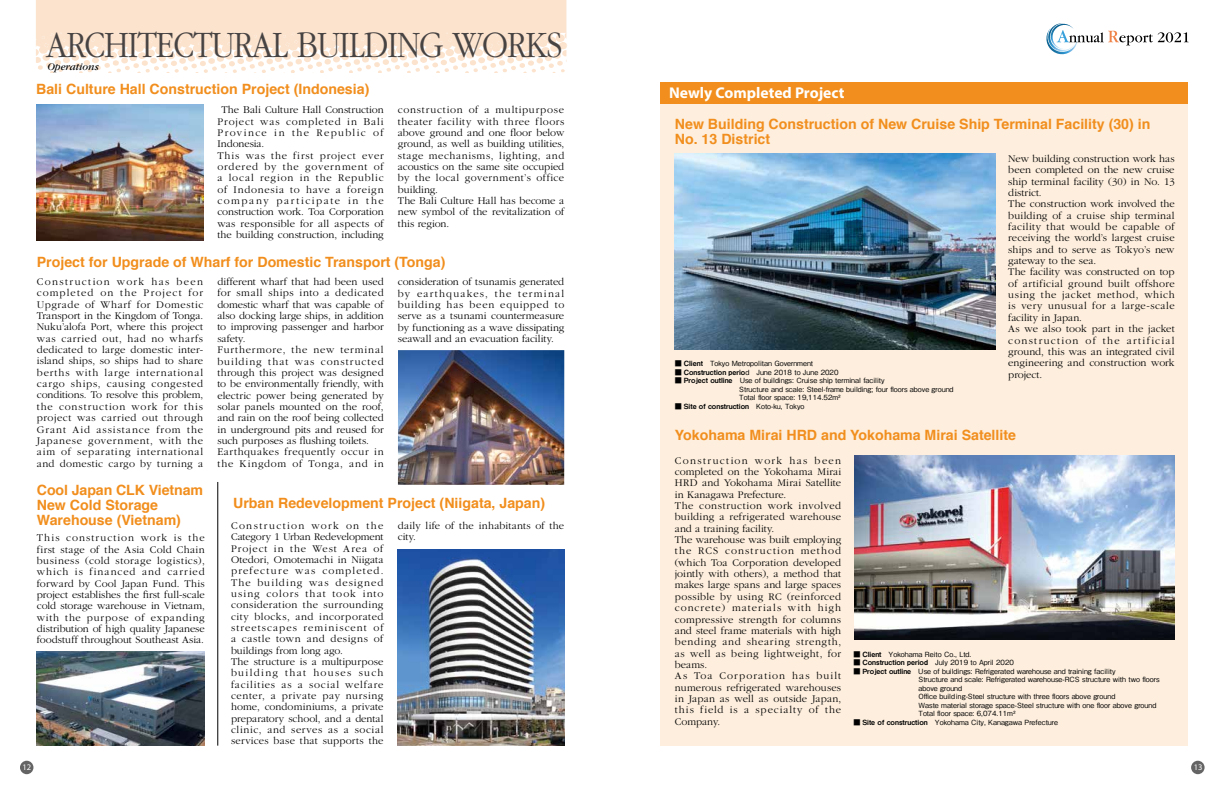
<style>
.page{position:relative;width:1225px;height:791px;background:#fff}
.page>*{position:absolute;margin:0;border:0;box-sizing:border-box;transform-origin:0 0}
.t1{font:300 38.7px "Garamond";letter-spacing:-.035em;color:#474343;scale:.87 1}
.t2{font:700 15.6px "Myriad Pro";color:#fff}
.t3{font:700 14.2px/14.9px "Helvetica";color:#f18e1d}
.t4{font:300 10.6px/11.3px "Garamond";letter-spacing:.02em;color:#000}
.t5{font:300 10.6px/11.3px "Garamond";letter-spacing:.05em;color:#000}
.t6{font:300 10.6px/11.3px "Garamond";letter-spacing:.065em;color:#000}
.t7{font:italic 10.6px "Garamond";color:#000}
.t8{font:8.5px "Myriad Pro";color:#fff}
.t9{font:500 7.1px/8.5px "Gothic BBB Pro";color:#000}
.t10{font:7.1px "Midashi Go Pro MB31";color:#000}
.s1{font-family:"Midashi Go Pro MB31";font-weight:400}
.s2{font-family:"Gothic BBB Pro";font-weight:500}
</style>
<div class="page">
<div style="left:660px;top:85px;width:528px;height:661px;background:#fdeedd"></div>
<svg style="left:36px;top:0;width:531px;height:73px"></svg>
<div style="left:20px;top:761px;width:13px;height:13px;background:#656464;border-radius:50%"></div>
<div style="left:1191px;top:761px;width:13px;height:13px;background:#656464;border-radius:50%"></div>
<img style="left:675px;top:153px;width:320px;height:197px">
<img style="left:854px;top:455px;width:320px;height:184px">
<img style="left:37px;top:651px;width:167px;height:95px">
<img style="left:398px;top:350px;width:166px;height:135px">
<hr style="left:218px;top:482px;width:1px;height:264px;background:#000">
<img style="left:398px;top:549px;width:166px;height:196px">
<svg style="left:1046px;top:23px;width:142px;height:32px"></svg>
<div style="left:660px;top:82px;width:528px;height:22px;background:#f18e1d"></div>
<img style="left:37px;top:104px;width:166px;height:137px">
<h1 class="t1" style="left:46px;top:24px;width:595px">ARCHITECTURAL BUILDING WORKS</h1>
<p class="t7" style="left:47px;top:61px;width:53px">Operations</p>
<h3 class="t3" style="left:36px;top:82px;width:335px">Bali Culture Hall Construction Project (Indonesia)</h3>
<p class="t6" style="left:217px;top:104px;width:168px;text-indent:4px">The Bali Culture Hall Construction<br>Project was completed in Bali<br>Province in the Republic of<br>Indonesia.<br>This was the first project ever ordered by the government of a local region in the Republic of Indonesia to have a foreign company participate in the construction work. Toa Corporation was responsible for all aspects of the building construction, including</p>
<p class="t4" style="left:398px;top:105px;width:168px">construction of a multipurpose theater facility with three floors above ground and one floor below ground, as well as building utilities, stage mechanisms, lighting, and acoustics on the same site occupied by the local government’s office building.<br>The Bali Culture Hall has become a new symbol of the revitalization of this region.</p>
<h3 class="t3" style="left:37px;top:254px;width:410px">Project for Upgrade of Wharf for Domestic Transport (Tonga)</h3>
<p class="t4" style="left:37px;top:276px;width:168px;text-align:justify">Construction work has been completed on the Project for Upgrade of Wharf for Domestic Transport in the Kingdom of Tonga.<br>Nuku’alofa Port, where this project was carried out, had no wharfs dedicated to large domestic inter&shy;island ships, so ships had to share berths with large international cargo ships, causing congested conditions. To resolve this problem, the construction work for this project was carried out through Grant Aid assistance from the Japanese government, with the aim of separating international and domestic cargo by turning a</p>
<p class="t4" style="left:217px;top:276px;width:168px">different wharf that had been used for small ships into a dedicated domestic wharf that was capable of also docking large ships, in addition to improving passenger and harbor safety.<br>Furthermore, the new terminal building that was constructed through this project was designed to be environmentally friendly, with electric power being generated by solar panels mounted on the roof, and rain on the roof being collected in underground pits and reused for such purposes as flushing toilets.<br>Earthquakes frequently occur in the Kingdom of Tonga, and in</p>
<p class="t4" style="left:398px;top:276px;width:168px;text-align:justify">consideration of tsunamis generated by earthquakes, the terminal building has been equipped to serve as a tsunami countermeasure by functioning as a wave dissipating seawall and an evacuation facility.</p>
<h3 class="t3" style="left:233px;top:496px;width:313px">Urban Redevelopment Project (Niigata, Japan)</h3>
<h3 class="t3" style="left:37px;top:483px;width:168px">Cool Japan CLK Vietnam<br>New Cold Storage<br>Warehouse (Vietnam)</h3>
<p class="t4" style="left:37px;top:532px;width:169px;text-align:justify">This construction work is the first stage of the Asia Cold Chain business (cold storage logistics), which is financed and carried forward by Cool Japan Fund. This project establishes the first full-scale cold storage warehouse in Vietnam, with the purpose of expanding distribution of high quality Japanese foodstuff throughout Southeast Asia.</p>
<p class="t4" style="left:398px;top:520px;width:168px">daily life of the inhabitants of the city.</p>
<p class="t5" style="left:231px;top:520px;width:154px">Construction work on the<br>Category 1 Urban Redevelopment<br>Project in the West Area of<br>Otedori, Omotemachi in Niigata prefecture was completed.<br>The building was designed using colors that took into consideration the surrounding city blocks, and incorporated streetscapes reminiscent of a castle town and designs of buildings from long ago.<br>The structure is a multipurpose building that houses such facilities as a social welfare center, a private pay nursing home, condominiums, a private preparatory school, and a dental clinic, and serves as a social services base that supports the</p>
<h2 class="t2" style="left:669px;top:83px;width:177px">Newly Completed Project</h2>
<h3 class="t3" style="left:675px;top:117px;width:477px">New Building Construction of New Cruise Ship Terminal Facility (30) in<br>No. 13 District</h3>
<p class="t9" style="left:675px;top:358px;width:140px"><span class="s1">■ Client</span>　Tokyo Metropolitan Government</p>
<p class="t9" style="left:675px;top:367px;width:165px"><span class="s1">■ Construction perio</span>d　June 2018 to June 2020</p>
<p class="t9" style="left:739px;top:375px;width:216px;text-indent:-64px"><span class="s1">■ Project outline</span>　Use of buildings: Cruise ship terminal facility<br>Structure and scale: Steel-frame building; four floors above ground<br>Total floor space: 19,114.52m²</p>
<p class="t10" style="left:675px;top:400px;width:131px">■ Site of construction<span class="s2">　Koto-ku, Tokyo</span></p>
<p class="t4" style="left:1008px;top:153px;width:168px">New building construction work has been completed on the new cruise ship terminal facility (30) in No. 13 district.<br>The construction work involved the building of a cruise ship terminal facility that would be capable of receiving the world’s largest cruise ships and to serve as Tokyo’s new gateway to the sea.<br>The facility was constructed on top of artificial ground built offshore using the jacket method, which is very unusual for a large-scale facility in Japan.<br>As we also took part in the jacket construction of the artificial ground, this was an integrated civil engineering and construction work project.</p>
<h3 class="t3" style="left:675px;top:428px;width:343px">Yokohama Mirai HRD and Yokohama Mirai Satellite</h3>
<p class="t4" style="left:675px;top:455px;width:168px">Construction work has been completed on the Yokohama Mirai<br>HRD and Yokohama Mirai Satellite in Kanagawa Prefecture.<br>The construction work involved building a refrigerated warehouse and a training facility.<br>The warehouse was built employing the RCS construction method (which Toa Corporation developed jointly with others), a method that makes large spans and large spaces possible by using RC (reinforced concrete) materials with high compressive strength for columns and steel frame materials with high bending and shearing strength, as well as being lightweight, for beams.<br>As Toa Corporation has built numerous refrigerated warehouses in Japan as well as outside Japan, this field is a specialty of the<br>Company.</p>
<p class="t9" style="left:853px;top:649px;width:119px"><span class="s1">■ Client</span>　Yokohama Reito Co., Ltd.</p>
<p class="t9" style="left:853px;top:657px;width:162px"><span class="s1">■ Construction period</span>　July 2019 to April 2020</p>
<p class="t9" style="left:918px;top:666px;width:243px;text-indent:-65px"><span class="s1">■ Project outline</span> Use of buildings: Refrigerated warehouse and training facility<br>Structure and scale: Refrigerated warehouse-RCS structure with two floors above ground<br>Office building-Steel structure with three floors above ground<br>Waste material storage space-Steel structure with one floor above ground Total floor space: 6,074.11m²</p>
<p class="t9" style="left:853px;top:717px;width:206px"><span class="s1">■ Site of construction</span>　Yokohama City, Kanagawa Prefecture</p>
<p class="t8" style="left:23px;top:762px;width:10px">12</p>
<p class="t8" style="left:1193px;top:762px;width:10px">13</p>
</div>
